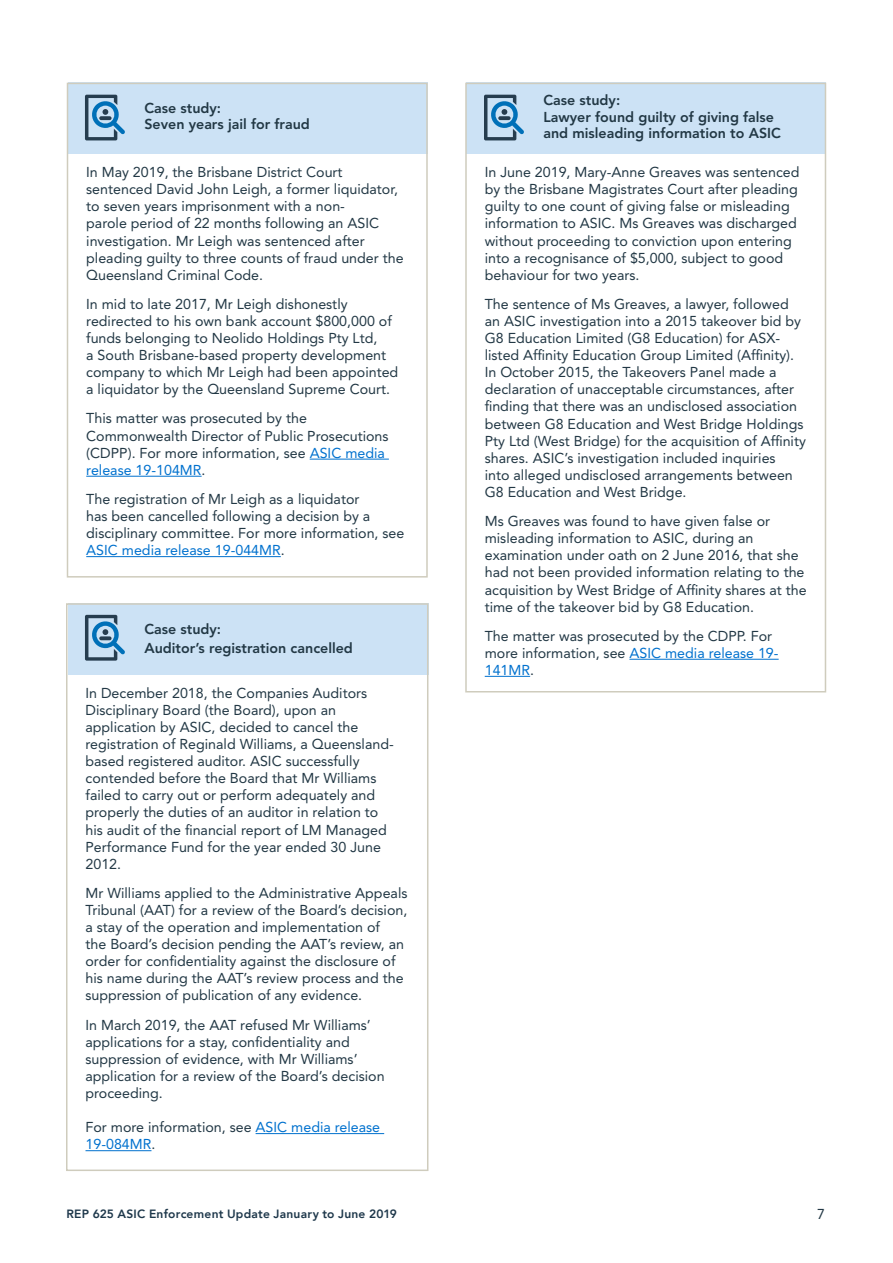
<style>
.page{position:relative;width:893px;height:1263px;background:#fff}
.page>*{position:absolute;margin:0;border:0;box-sizing:border-box;transform-origin:0 0}
.Case_Study_Copy{font:14.25px/17.1px "Avenir LT Std";color:#223845}
.ER_Case_Study_Headin{font:14.25px/17.1px "Avenir LT Std";color:#223845}
.ER_Case_Study_Headin-2{font:800 14.25px/16.5px "Avenir LT Std";color:#223845}
.Case_Study_Copy-2{font:14.25px/17.1px "Avenir LT Std";color:#0071ce}
.t1{font:800 12px "Avenir";letter-spacing:.02em;color:#1e384b}
.s1{color:#0071ce}
.s2{color:#223845}
</style>
<div class="page">
<div style="left:467px;top:83px;width:359px;height:71px;background:#cce2f5"></div>
<hr style="left:629px;top:659px;width:150px;height:1px;background:#0071ce">
<hr style="left:485px;top:676px;width:45px;height:1px;background:#0071ce">
<div style="left:465px;top:83px;width:361px;height:609px;border:2px solid #cfccbd"></div>
<div style="left:68px;top:83px;width:360px;height:71px;background:#cce2f5"></div>
<hr style="left:310px;top:459px;width:79px;height:1px;background:#0071ce">
<hr style="left:86px;top:476px;width:116px;height:1px;background:#0071ce">
<hr style="left:86px;top:556px;width:195px;height:1px;background:#0071ce">
<div style="left:67px;top:83px;width:361px;height:495px;border:2px solid #cfccbd"></div>
<div style="left:68px;top:603px;width:360px;height:71px;background:#cce2f5"></div>
<hr style="left:256px;top:1133px;width:128px;height:1px;background:#0071ce">
<hr style="left:86px;top:1150px;width:65px;height:1px;background:#0071ce">
<div style="left:66px;top:603px;width:362px;height:568px;border:2px solid #cfccbd"></div>
<svg style="left:85px;top:95px;width:40px;height:45px"></svg>
<svg style="left:99px;top:116px;width:13px;height:4px"></svg>
<svg style="left:85px;top:615px;width:40px;height:46px"></svg>
<svg style="left:99px;top:636px;width:13px;height:4px"></svg>
<svg style="left:484px;top:95px;width:40px;height:45px"></svg>
<svg style="left:498px;top:116px;width:13px;height:4px"></svg>
<p class="ER_Case_Study_Headin-2" style="left:144px;top:100px;width:167px">Case study:<br>Seven years jail for fraud</p>
<p class="Case_Study_Copy" style="left:86px;top:164px;width:319px">In May 2019, the Brisbane District Court sentenced David John Leigh, a former liquidator, to seven years imprisonment with a non-<br>parole period of 22 months following an ASIC investigation. Mr Leigh was sentenced after pleading guilty to three counts of fraud under the Queensland Criminal Code.</p>
<p class="Case_Study_Copy" style="left:86px;top:295px;width:314px">In mid to late 2017, Mr Leigh dishonestly redirected to his own bank account $800,000 of funds belonging to Neolido Holdings Pty Ltd,<br>a South Brisbane-based property development company to which Mr Leigh had been appointed a liquidator by the Queensland Supreme Court.</p>
<p class="Case_Study_Copy" style="left:86px;top:410px;width:304px">This matter was prosecuted by the Commonwealth Director of Public Prosecutions (CDPP). For more information, see <span class="s1">ASIC media release 19-104MR</span>.</p>
<p class="Case_Study_Copy" style="left:86px;top:490px;width:320px">The registration of Mr Leigh as a liquidator<br>has been cancelled following a decision by a disciplinary committee. For more information, see <span class="s1">ASIC media release 19-044MR</span>.</p>
<p class="ER_Case_Study_Headin-2" style="left:144px;top:619px;width:210px;line-height:19.5px">Case study:<br>Auditor’s registration cancelled</p>
<p class="Case_Study_Copy" style="left:86px;top:684px;width:310px">In December 2018, the Companies Auditors Disciplinary Board (the Board), upon an application by ASIC, decided to cancel the registration of Reginald Williams, a Queensland&shy;based registered auditor. ASIC successfully contended before the Board that Mr Williams failed to carry out or perform adequately and properly the duties of an auditor in relation to his audit of the financial report of LM Managed Performance Fund for the year ended 30 June 2012.</p>
<p class="Case_Study_Copy" style="left:86px;top:884px;width:323px">Mr Williams applied to the Administrative Appeals Tribunal (AAT) for a review of the Board’s decision, a stay of the operation and implementation of<br>the Board’s decision pending the AAT’s review, an order for confidentiality against the disclosure of his name during the AAT’s review process and the suppression of publication of any evidence.</p>
<p class="Case_Study_Copy" style="left:86px;top:1016px;width:301px">In March 2019, the AAT refused Mr Williams’ applications for a stay, confidentiality and suppression of evidence, with Mr Williams’ application for a review of the Board’s decision proceeding.</p>
<p class="Case_Study_Copy-2" style="left:86px;top:1119px;width:296px"><span class="s2">For more information, see</span> ASIC media release<br>19-084MR<span class="s2">.</span></p>
<p class="ER_Case_Study_Headin-2" style="left:543px;top:92px;width:239px">Case study:<br>Lawyer found guilty of giving false and misleading information to ASIC</p>
<p class="ER_Case_Study_Headin" style="left:485px;top:164px;width:316px">In June 2019, Mary-Anne Greaves was sentenced by the Brisbane Magistrates Court after pleading guilty to one count of giving false or misleading information to ASIC. Ms Greaves was discharged without proceeding to conviction upon entering into a recognisance of $5,000, subject to good behaviour for two years.</p>
<p class="ER_Case_Study_Headin" style="left:485px;top:295px;width:323px">The sentence of Ms Greaves, a lawyer, followed an ASIC investigation into a 2015 takeover bid by G8 Education Limited (G8 Education) for ASX&shy;listed Affinity Education Group Limited (Affinity).<br>In October 2015, the Takeovers Panel made a declaration of unacceptable circumstances, after finding that there was an undisclosed association between G8 Education and West Bridge Holdings Pty Ltd (West Bridge) for the acquisition of Affinity shares. ASIC’s investigation included inquiries<br>into alleged undisclosed arrangements between G8 Education and West Bridge.</p>
<p class="ER_Case_Study_Headin" style="left:485px;top:513px;width:323px">Ms Greaves was found to have given false or misleading information to ASIC, during an examination under oath on 2 June 2016, that she had not been provided information relating to the acquisition by West Bridge of Affinity shares at the time of the takeover bid by G8 Education.</p>
<p class="ER_Case_Study_Headin" style="left:485px;top:627px;width:295px">The matter was prosecuted by the CDPP. For more information, see <span class="s1">ASIC media release 19-<br>141MR</span>.</p>
<p class="t1" style="left:66px;top:1205px;width:332px">REP 625 ASIC Enforcement Update January to June 2019</p>
<p class="ER_Case_Study_Headin" style="left:817px;top:1206px;width:9px">7</p>
</div>
